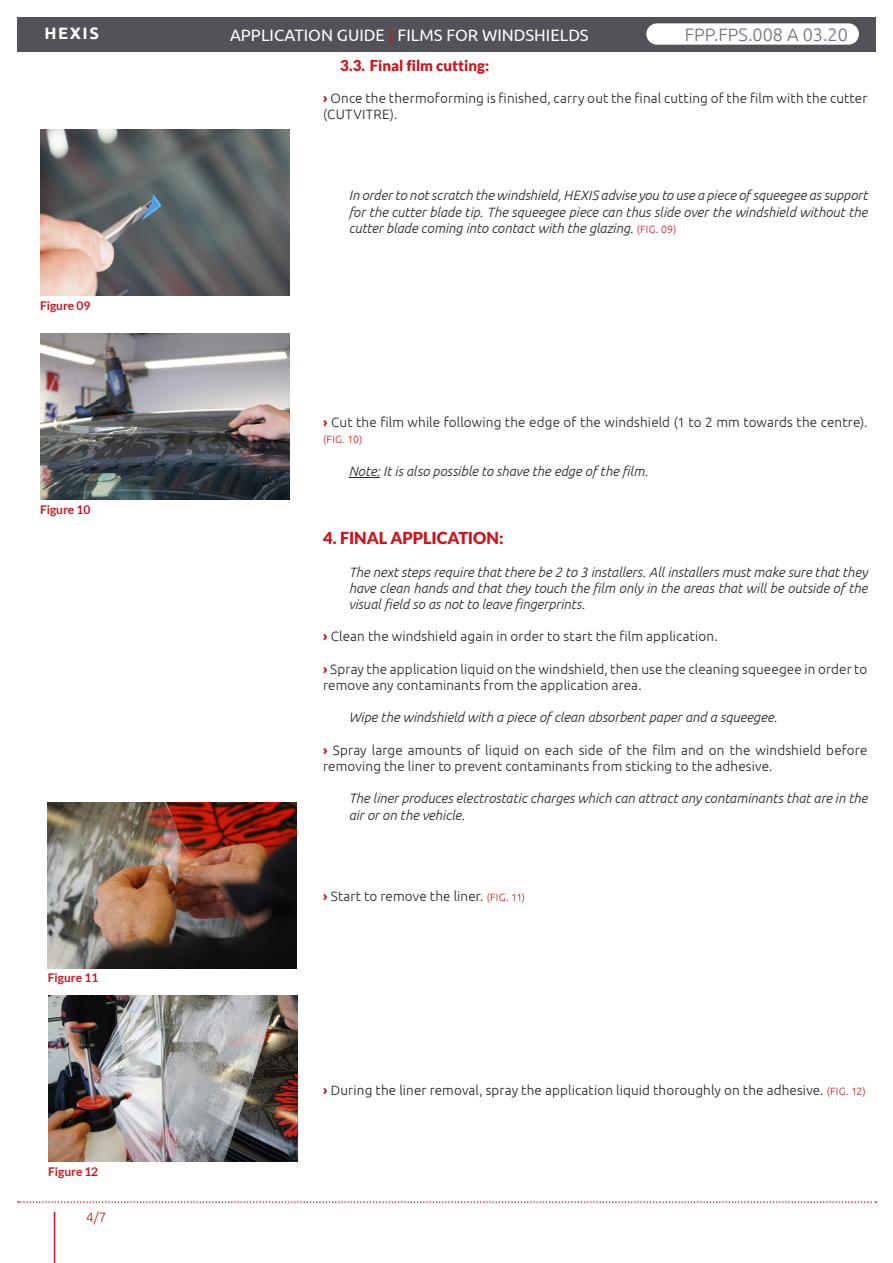
<style>
.page{position:relative;width:893px;height:1263px;background:#fff}
.page>*{position:absolute;margin:0;border:0;box-sizing:border-box;transform-origin:0 0}
.t1{font:300 18px "Ubuntu";color:#6f7073}
.t2{font:16.5px "Ubuntu";color:#fff}
.t3{font:900 16.5px "Lato";letter-spacing:-.005em;color:#cd151d}
.t4{font:700 16.5px "Ubuntu";letter-spacing:.1em;color:#fff}
.t5{font:900 15px "Lato";letter-spacing:-.005em;color:#cd151d}
.avertissement{font:italic 300 13.5px/16.2px "Ubuntu";color:#231f20;text-align:justify}
.t6{font:300 13.5px/16.2px "Ubuntu";letter-spacing:.01em;color:#231f20}
.t7{font:300 13.5px "Ubuntu";color:#cd151d}
.légende{font:700 12px "Lato";color:#cd151d}
.t8{font:300 10.5px "Ubuntu";color:#cd151d}
.s1{font-size:18px;color:#cd151d}
.s2{font-weight:700;color:#cd151d}
.s3{font-style:normal;font-size:10.5px;color:#cd151d}
.s4{font-size:10.5px;color:#cd151d}
</style>
<div class="page">
<div style="left:17px;top:17px;width:859px;height:34px;background:#545259"></div>
<svg style="left:18px;top:1201px;width:858px;height:2px"></svg>
<hr style="left:54px;top:1212px;width:1px;height:51px;background:#cd151d">
<hr style="left:349px;top:477px;width:31px;height:1px;background:#231f20">
<img style="left:40px;top:130px;width:249px;height:166px">
<img style="left:40px;top:334px;width:249px;height:166px">
<img style="left:48px;top:802px;width:249px;height:166px">
<img style="left:48px;top:996px;width:249px;height:166px">
<div style="left:646px;top:23px;width:213px;height:22px;background:#fff;border-radius:11px"></div>
<p class="t4" style="left:44px;top:23px;width:56px">HEXIS</p>
<p class="légende" style="left:40px;top:298px;width:52px">Figure 09</p>
<p class="légende" style="left:40px;top:503px;width:52px">Figure 10</p>
<p class="légende" style="left:48px;top:971px;width:52px">Figure 11</p>
<p class="légende" style="left:48px;top:1164px;width:52px">Figure 12</p>
<p class="t7" style="left:86px;top:1209px;width:22px">4/7</p>
<p class="t2" style="left:230px;top:25px;width:360px">APPLICATION GUIDE <span class="s1">|</span> FILMS FOR WINDSHIELDS</p>
<h1 class="t1" style="left:685px;top:24px;width:164px">FPP.FPS.008 A 03.20</h1>
<p class="t5" style="left:340px;top:56px;width:151px">3.3. Final film cutting:</p>
<p class="t6" style="left:323px;top:90px;width:546px"><span class="s2">›</span> Once the thermoforming is finished, carry out the final cutting of the film with the cutter (CUTVITRE).</p>
<p class="avertissement" style="left:349px;top:187px;width:520px">In order to not scratch the windshield, HEXIS advise you to use a piece of squeegee as support for the cutter blade tip. The squeegee piece can thus slide over the windshield without the cutter blade coming into contact with the glazing. <span class="s3">(FIG. 09)</span></p>
<p class="t6" style="left:323px;top:414px;width:546px"><span class="s2">›</span> Cut the film while following the edge of the windshield (1 to 2 mm towards the centre).</p>
<p class="t8" style="left:323px;top:433px;width:41px">(FIG. 10)</p>
<p class="avertissement" style="left:349px;top:463px;width:301px">Note: It is also possible to shave the edge of the film.</p>
<p class="t3" style="left:323px;top:528px;width:182px">4. FINAL APPLICATION:</p>
<p class="avertissement" style="left:349px;top:563px;width:520px">The next steps require that there be 2 to 3 installers. All installers must make sure that they have clean hands and that they touch the film only in the areas that will be outside of the visual field so as not to leave fingerprints.</p>
<p class="t6" style="left:323px;top:628px;width:396px"><span class="s2">›</span> Clean the windshield again in order to start the film application.</p>
<p class="t6" style="left:323px;top:661px;width:546px"><span class="s2">›</span> Spray the application liquid on the windshield, then use the cleaning squeegee in order to remove any contaminants from the application area.</p>
<p class="avertissement" style="left:349px;top:709px;width:430px">Wipe the windshield with a piece of clean absorbent paper and a squeegee.</p>
<p class="t6" style="left:323px;top:742px;width:546px"><span class="s2">›</span> Spray large amounts of liquid on each side of the film and on the windshield before removing the liner to prevent contaminants from sticking to the adhesive.</p>
<p class="avertissement" style="left:349px;top:790px;width:520px">The liner produces electrostatic charges which can attract any contaminants that are in the air or on the vehicle.</p>
<p class="t6" style="left:323px;top:887px;width:203px"><span class="s2">›</span> Start to remove the liner. <span class="s4">(FIG. 11)</span></p>
<p class="t6" style="left:323px;top:1082px;width:544px"><span class="s2">›</span> During the liner removal, spray the application liquid thoroughly on the adhesive. <span class="s4">(FIG. 12)</span></p>
</div>
